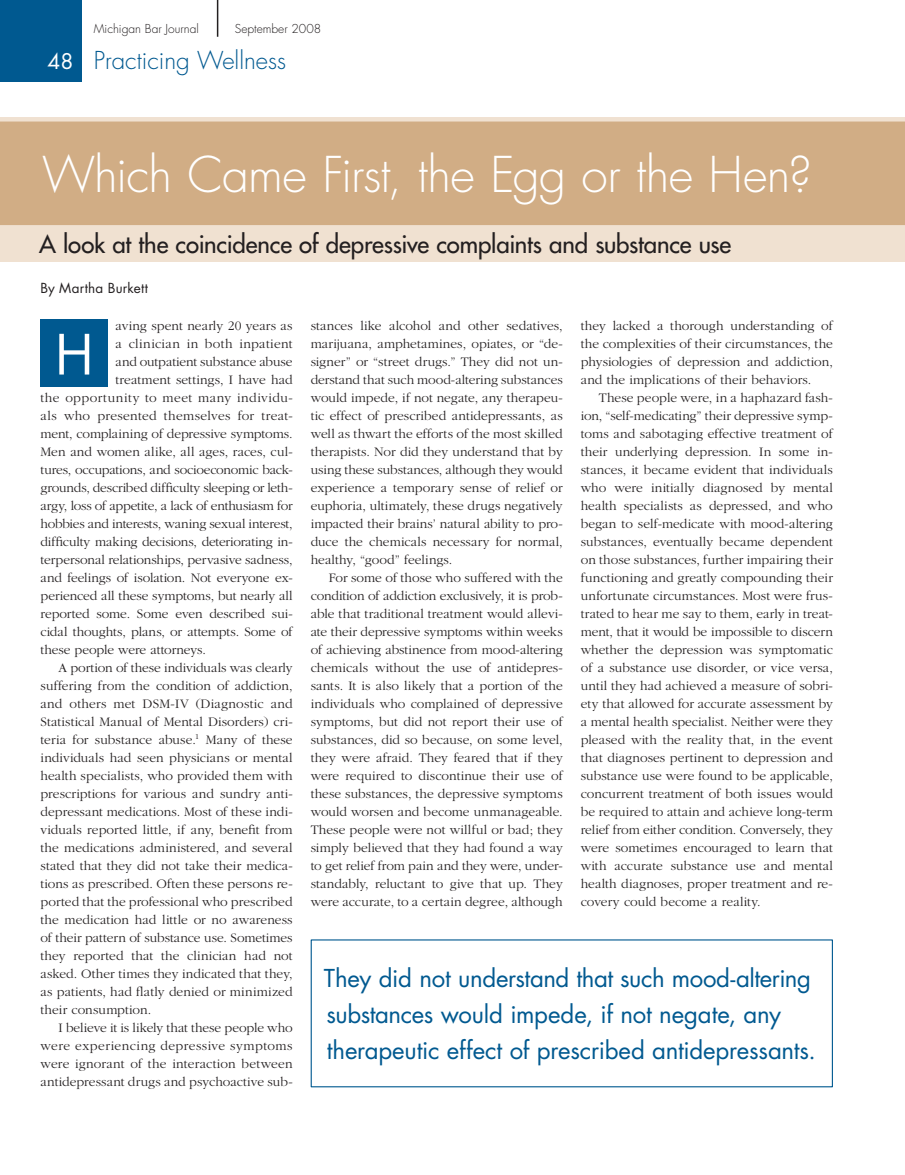
<style>
.page{position:relative;width:905px;height:1175px;background:#fff}
.page>*{position:absolute;margin:0;border:0;box-sizing:border-box;transform-origin:0 0}
.t1{font:54px "Futura";color:#fff}
.t2{font:300 48px "Futura";letter-spacing:-.015em;color:#fff}
.t3{font:24px/36px "Futura";letter-spacing:-.01em;color:#005990}
.t4{font:24px "Futura";letter-spacing:-.005em;color:#231f20}
.t5{font:300 24px "Futura";color:#005990}
.t6{font:300 13.5px/18px "Garamond";color:#231f20;text-align:justify}
.t7{font:300 13.5px "Garamond";letter-spacing:.035em;color:#231f20}
.t8{font:300 13.5px "Garamond";letter-spacing:-.02em;color:#231f20}
.t9{font:300 13.5px "Garamond";letter-spacing:.025em;color:#231f20}
.t10{font:300 13.5px "Garamond";letter-spacing:.03em;color:#231f20}
.t11{font:13.5px "Futura";letter-spacing:.015em;color:#231f20}
.t12{font:300 12px "Futura";color:#231f20}
.s1{font-weight:400;font-size:21px;color:#fff}
</style>
<div class="page">
<div style="left:0;top:0;width:82px;height:82px;background:#005990"></div>
<hr style="left:217px;top:0;width:1px;height:37px;background:#231f20">
<div style="left:40px;top:320px;width:68px;height:67px;background:#005990"></div>
<div style="left:0;top:225px;width:904px;height:36px;background:#f0e1d1"></div>
<div style="left:0;top:117px;width:904px;height:108px;background:#d1ad85"></div>
<div style="left:310px;top:939px;width:522px;height:148px;border:1px solid #005990"></div>
<p class="t12" style="left:94px;top:21px;width:106px">Michigan Bar Journal</p>
<p class="t12" style="left:235px;top:21px;width:88px">September 2008</p>
<h3 class="t5" style="left:48px;top:45px;width:240px"><span class="s1">48</span> Practicing Wellness</h3>
<h2 class="t2" style="left:42px;top:143px;width:771px">Which Came First, the Egg or the Hen?</h2>
<h3 class="t4" style="left:39px;top:228px;width:693px">A look at the coincidence of depressive complaints and substance use</h3>
<p class="t11" style="left:40px;top:278px;width:109px">By Martha Burkett</p>
<p class="t6" style="left:116px;top:317px;width:178px">aving spent nearly 20 years as</p>
<p class="t10" style="left:116px;top:336px;width:179px">a clinician in both inpatient</p>
<p class="t6" style="left:116px;top:353px;width:179px">and outpatient substance abuse</p>
<p class="t6" style="left:116px;top:371px;width:178px">treatment settings, I have had</p>
<p class="t7" style="left:40px;top:390px;width:254px">the opportunity to meet many individu-</p>
<p class="t9" style="left:40px;top:408px;width:254px">als who presented themselves for treat-</p>
<p class="t6" style="left:40px;top:425px;width:253px">ment, complaining of depressive symptoms.</p>
<p class="t6" style="left:40px;top:443px;width:254px">Men and women alike, all ages, races, cul-</p>
<p class="t6" style="left:40px;top:461px;width:254px">tures, occupations, and socioeconomic back-</p>
<p class="t6" style="left:40px;top:479px;width:254px">grounds, described difficulty sleeping or leth-</p>
<p class="t8" style="left:40px;top:498px;width:253px">argy, loss of appetite, a lack of enthusiasm for</p>
<p class="t6" style="left:40px;top:515px;width:254px">hobbies and interests, waning sexual interest,</p>
<p class="t6" style="left:40px;top:533px;width:254px">difficulty making decisions, deteriorating in-</p>
<p class="t6" style="left:40px;top:551px;width:253px">terpersonal relationships, pervasive sadness,</p>
<p class="t6" style="left:40px;top:569px;width:254px">and feelings of isolation. Not everyone ex-</p>
<p class="t6" style="left:40px;top:587px;width:253px">perienced all these symptoms, but nearly all</p>
<p class="t6" style="left:40px;top:605px;width:254px">reported some. Some even described sui-</p>
<p class="t6" style="left:40px;top:623px;width:253px">cidal thoughts, plans, or attempts. Some of</p>
<p class="t6" style="left:40px;top:641px;width:167px">these people were attorneys.</p>
<p class="t6" style="left:58px;top:659px;width:235px">A portion of these individuals was clearly</p>
<p class="t6" style="left:40px;top:677px;width:253px">suffering from the condition of addiction,</p>
<p class="t6" style="left:40px;top:695px;width:254px">and others met DSM-IV (Diagnostic and</p>
<p class="t6" style="left:40px;top:713px;width:254px">Statistical Manual of Mental Disorders) cri-</p>
<p class="t6" style="left:40px;top:731px;width:253px">teria for substance abuse.<sup>1</sup> Many of these</p>
<p class="t6" style="left:41px;top:749px;width:253px">individuals had seen physicians or mental</p>
<p class="t6" style="left:41px;top:767px;width:253px">health specialists, who provided them with</p>
<p class="t6" style="left:41px;top:785px;width:254px">prescriptions for various and sundry anti-</p>
<p class="t6" style="left:41px;top:803px;width:254px">depressant medications. Most of these indi-</p>
<p class="t6" style="left:41px;top:821px;width:253px">viduals reported little, if any, benefit from</p>
<p class="t6" style="left:41px;top:839px;width:253px">the medications administered, and several</p>
<p class="t6" style="left:41px;top:857px;width:254px">stated that they did not take their medica-</p>
<p class="t6" style="left:41px;top:875px;width:254px">tions as prescribed. Often these persons re-</p>
<p class="t6" style="left:41px;top:893px;width:253px">ported that the professional who prescribed</p>
<p class="t6" style="left:41px;top:911px;width:253px">the medication had little or no awareness</p>
<p class="t6" style="left:41px;top:929px;width:254px">of their pattern of substance use. Sometimes</p>
<p class="t6" style="left:41px;top:947px;width:254px">they reported that the clinician had not</p>
<p class="t6" style="left:41px;top:965px;width:253px">asked. Other times they indicated that they,</p>
<p class="t6" style="left:41px;top:983px;width:253px">as patients, had flatly denied or minimized</p>
<p class="t6" style="left:41px;top:1001px;width:112px">their consumption.</p>
<p class="t6" style="left:59px;top:1019px;width:235px">I believe it is likely that these people who</p>
<p class="t7" style="left:41px;top:1038px;width:253px">were experiencing depressive symptoms</p>
<p class="t6" style="left:41px;top:1055px;width:254px">were ignorant of the interaction between</p>
<p class="t6" style="left:41px;top:1073px;width:254px">antidepressant drugs and psychoactive sub-</p>
<h1 class="t1" style="left:55px;top:317px;width:40px">H</h1>
<p class="t6" style="left:310px;top:317px;width:254px">stances like alcohol and other sedatives, marijuana, amphetamines, opiates, or “de&shy;signer” or “street drugs.” They did not un&shy;derstand that such mood-altering substances would impede, if not negate, any therapeu&shy;tic effect of prescribed antidepressants, as well as thwart the efforts of the most skilled therapists. Nor did they understand that by using these substances, although they would experience a temporary sense of relief or euphoria, ultimately, these drugs negatively impacted their brains’ natural ability to pro&shy;duce the chemicals necessary for normal, healthy, “good” feelings.</p>
<p class="t6" style="left:310px;top:569px;width:254px;text-indent:18px">For some of those who suffered with the condition of addiction exclusively, it is prob&shy;able that traditional treatment would allevi&shy;ate their depressive symptoms within weeks of achieving abstinence from mood-altering chemicals without the use of antidepres&shy;sants. It is also likely that a portion of the individuals who complained of depressive symptoms, but did not report their use of substances, did so because, on some level, they were afraid. They feared that if they were required to discontinue their use of these substances, the depressive symptoms would worsen and become unmanageable.<br>These people were not willful or bad; they simply believed that they had found a way to get relief from pain and they were, under&shy;standably, reluctant to give that up. They were accurate, to a certain degree, although</p>
<p class="t6" style="left:580px;top:316px;width:253px">they lacked a thorough understanding of the complexities of their circumstances, the physiologies of depression and addiction, and the implications of their behaviors.</p>
<p class="t6" style="left:580px;top:388px;width:254px;text-indent:18px">These people were, in a haphazard fash&shy;ion, “self-medicating” their depressive symp&shy;toms and sabotaging effective treatment of their underlying depression. In some in&shy;stances, it became evident that individuals who were initially diagnosed by mental health specialists as depressed, and who began to self-medicate with mood-altering substances, eventually became dependent on those substances, further impairing their functioning and greatly compounding their unfortunate circumstances. Most were frus&shy;trated to hear me say to them, early in treat&shy;ment, that it would be impossible to discern whether the depression was symptomatic of a substance use disorder, or vice versa, until they had achieved a measure of sobri&shy;ety that allowed for accurate assessment by a mental health specialist. Neither were they pleased with the reality that, in the event that diagnoses pertinent to depression and substance use were found to be applicable, concurrent treatment of both issues would be required to attain and achieve long-term relief from either condition. Conversely, they were sometimes encouraged to learn that with accurate substance use and mental health diagnoses, proper treatment and re&shy;covery could become a reality.</p>
<h3 class="t3" style="left:324px;top:959px;width:493px">They did not understand that such mood-altering substances would impede, if not negate, any therapeutic effect of prescribed antidepressants.</h3>
</div>
